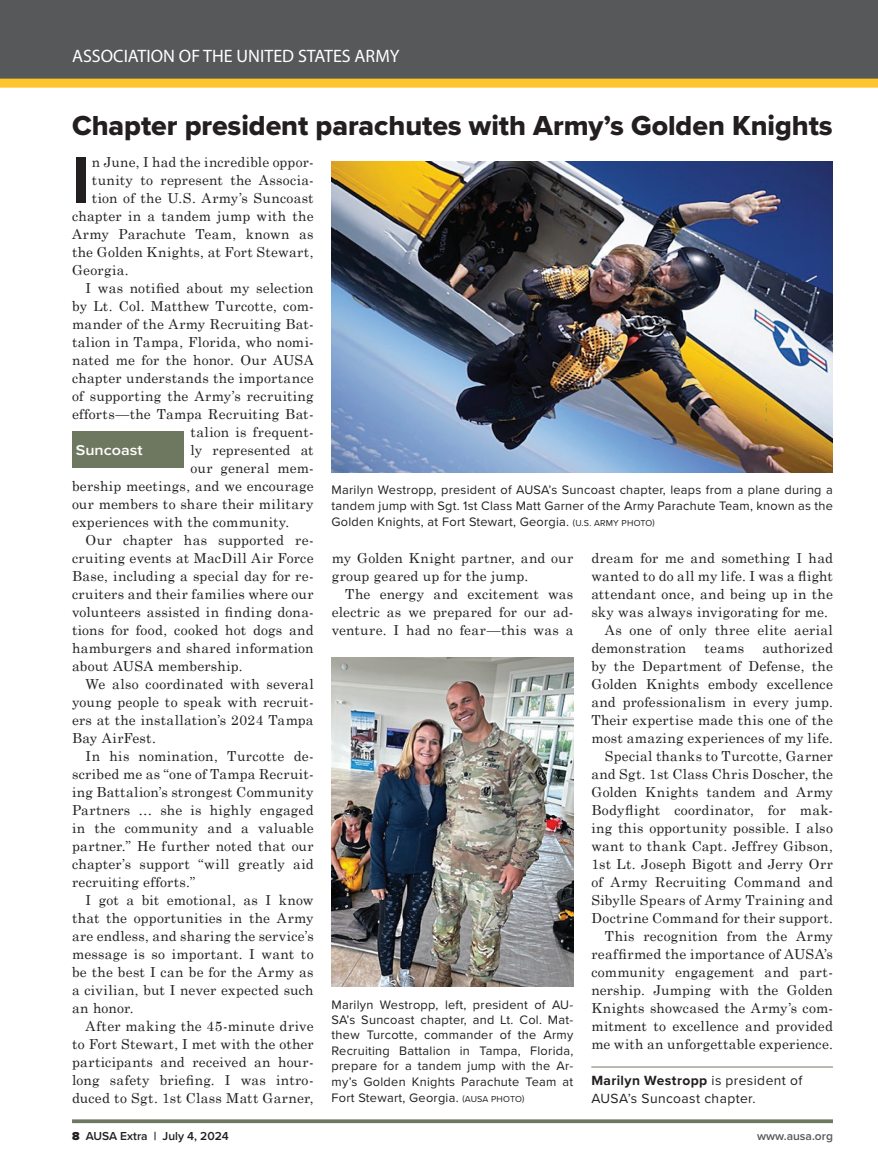
<style>
.page{position:relative;width:878px;height:1175px;background:#fff}
.page>*{position:absolute;margin:0;border:0;box-sizing:border-box;transform-origin:0 0}
.t1{font:700 67.8px "Proxima Nova";color:#231f20}
.t2{font:28.5px "Proxima Nova Extrabld";color:#231f20}
.t3{font:18px "Myriad Pro";color:#fff}
.t4{font:600 14.7px "Proxima Nova";color:#fff;scale:1.1 1}
.t5{font:13.8px/18px "Century Schoolbook";letter-spacing:.02em;color:#231f20}
.t6{font:13.8px/18px "Proxima Nova";letter-spacing:.03em;color:#231f20}
.t7{font:12.75px/15.6px "Proxima Nova";letter-spacing:.02em;color:#231f20;text-align:justify}
.t8{font:600 12px "Proxima Nova";color:#231f20}
.t9{font:600 12px "Proxima Nova";color:#57585a}
.s1{font-size:9px}
.s2{font-weight:700}
.s3{font-weight:900}
.s4{font-weight:900;color:#57585a}
</style>
<div class="page">
<svg style="left:72px;top:1119px;width:760px;height:4px;background:#7b8470"></svg>
<div style="left:0;top:0;width:878px;height:79px;background:#57585a"></div>
<div style="left:0;top:79px;width:878px;height:9px;background:#fec52e"></div>
<div style="left:72px;top:431px;width:112px;height:36px;background:#6e7861"></div>
<hr style="left:591px;top:1066px;width:241px;height:1px;background:#6e7861">
<img style="left:332px;top:162px;width:500px;height:310px">
<img style="left:332px;top:657px;width:241px;height:329px">
<h3 class="t3" style="left:72px;top:44px;width:329px">ASSOCIATION OF THE UNITED STATES ARMY</h3>
<h2 class="t2" style="left:72px;top:104px;width:762px">Chapter president parachutes with Army’s Golden Knights</h2>
<h1 class="t1" style="left:72px;top:129px;width:20px">I</h1>
<p class="t5" style="left:92px;top:151px;width:223px">n June, I had the incredible oppor-</p>
<p class="t5" style="left:92px;top:169px;width:223px">tunity to represent the Associa-</p>
<p class="t5" style="left:92px;top:187px;width:223px">tion of the U.S. Army’s Suncoast</p>
<p class="t5" style="left:72px;top:205px;width:243px">chapter in a tandem jump with the</p>
<p class="t5" style="left:72px;top:223px;width:243px">Army Parachute Team, known as</p>
<p class="t5" style="left:72px;top:241px;width:243px">the Golden Knights, at Fort Stewart,</p>
<p class="t5" style="left:72px;top:259px;width:58px">Georgia.</p>
<p class="t5" style="left:85px;top:277px;width:229px">I was notified about my selection</p>
<p class="t5" style="left:72px;top:295px;width:243px">by Lt. Col. Matthew Turcotte, com-</p>
<p class="t5" style="left:72px;top:313px;width:243px">mander of the Army Recruiting Bat-</p>
<p class="t5" style="left:72px;top:331px;width:243px">talion in Tampa, Florida, who nomi-</p>
<p class="t5" style="left:72px;top:349px;width:243px">nated me for the honor. Our AUSA</p>
<p class="t5" style="left:72px;top:367px;width:243px">chapter understands the importance</p>
<p class="t5" style="left:72px;top:385px;width:243px">of supporting the Army’s recruiting</p>
<p class="t5" style="left:72px;top:403px;width:243px">efforts—the Tampa Recruiting Bat-</p>
<p class="t5" style="left:190px;top:421px;width:124px">talion is frequent-</p>
<p class="t5" style="left:190px;top:439px;width:124px">ly represented at</p>
<p class="t5" style="left:190px;top:457px;width:124px">our general mem-</p>
<p class="t5" style="left:72px;top:475px;width:243px">bership meetings, and we encourage</p>
<p class="t5" style="left:72px;top:493px;width:243px">our members to share their military</p>
<p class="t5" style="left:72px;top:511px;width:219px">experiences with the community.</p>
<p class="t5" style="left:85px;top:529px;width:230px">Our chapter has supported re-</p>
<p class="t5" style="left:72px;top:547px;width:243px">cruiting events at MacDill Air Force</p>
<p class="t5" style="left:72px;top:565px;width:243px">Base, including a special day for re-</p>
<p class="t5" style="left:72px;top:583px;width:243px">cruiters and their families where our</p>
<p class="t5" style="left:72px;top:601px;width:243px">volunteers assisted in finding dona-</p>
<p class="t5" style="left:72px;top:619px;width:243px">tions for food, cooked hot dogs and</p>
<p class="t5" style="left:72px;top:637px;width:243px">hamburgers and shared information</p>
<p class="t5" style="left:72px;top:655px;width:172px">about AUSA membership.</p>
<p class="t5" style="left:85px;top:673px;width:230px">We also coordinated with several</p>
<p class="t5" style="left:72px;top:691px;width:243px">young people to speak with recruit-</p>
<p class="t5" style="left:72px;top:709px;width:243px">ers at the installation’s 2024 Tampa</p>
<p class="t5" style="left:72px;top:727px;width:85px">Bay AirFest.</p>
<p class="t5" style="left:85px;top:745px;width:230px">In his nomination, Turcotte de-</p>
<p class="t5" style="left:72px;top:763px;width:243px">scribed me as “one of Tampa Recruit-</p>
<p class="t5" style="left:72px;top:781px;width:243px">ing Battalion’s strongest Community</p>
<p class="t5" style="left:72px;top:799px;width:243px">Partners … she is highly engaged</p>
<p class="t5" style="left:72px;top:817px;width:243px">in the community and a valuable</p>
<p class="t5" style="left:72px;top:835px;width:243px">partner.” He further noted that our</p>
<p class="t5" style="left:72px;top:853px;width:243px">chapter’s support “will greatly aid</p>
<p class="t5" style="left:72px;top:871px;width:125px">recruiting efforts.”</p>
<p class="t5" style="left:85px;top:889px;width:230px">I got a bit emotional, as I know</p>
<p class="t5" style="left:72px;top:907px;width:243px">that the opportunities in the Army</p>
<p class="t5" style="left:72px;top:925px;width:243px">are endless, and sharing the service’s</p>
<p class="t5" style="left:72px;top:943px;width:243px">message is so important. I want to</p>
<p class="t5" style="left:72px;top:961px;width:243px">be the best I can be for the Army as</p>
<p class="t5" style="left:72px;top:979px;width:243px">a civilian, but I never expected such</p>
<p class="t5" style="left:72px;top:997px;width:63px">an honor.</p>
<p class="t5" style="left:85px;top:1015px;width:229px">After making the 45-minute drive</p>
<p class="t5" style="left:72px;top:1033px;width:243px">to Fort Stewart, I met with the other</p>
<p class="t5" style="left:72px;top:1051px;width:243px">participants and received an hour-</p>
<p class="t5" style="left:72px;top:1069px;width:243px">long safety briefing. I was intro-</p>
<p class="t5" style="left:72px;top:1087px;width:243px">duced to Sgt. 1st Class Matt Garner,</p>
<p class="t4" style="left:76px;top:439px;width:62px">Suncoast</p>
<p class="t7" style="left:331px;top:481px;width:503px;line-height:16px">Marilyn Westropp, president of AUSA’s Suncoast chapter, leaps from a plane during a tandem jump with Sgt. 1st Class Matt Garner of the Army Parachute Team, known as the Golden Knights, at Fort Stewart, Georgia. <span class="s1">(U.S. ARMY PHOTO)</span></p>
<p class="t5" style="left:591px;top:547px;width:243px">dream for me and something I had</p>
<p class="t5" style="left:591px;top:565px;width:243px">wanted to do all my life. I was a flight</p>
<p class="t5" style="left:591px;top:583px;width:243px">attendant once, and being up in the</p>
<p class="t5" style="left:591px;top:601px;width:238px">sky was always invigorating for me.</p>
<p class="t5" style="left:604px;top:619px;width:229px">As one of only three elite aerial</p>
<p class="t5" style="left:591px;top:637px;width:96px">demonstration</p>
<p class="t5" style="left:704px;top:637px;width:41px">teams</p>
<p class="t5" style="left:332px;top:547px;width:243px">my Golden Knight partner, and our group geared up for the jump.</p>
<p class="t5" style="left:332px;top:583px;width:243px;text-align:justify;text-indent:13px">The energy and excitement was electric as we prepared for our ad&shy;venture. I had no fear—this was a</p>
<p class="t5" style="left:591px;top:637px;width:243px;text-align:right">authorized<br>by the Department of Defense, the Golden Knights embody excellence and professionalism in every jump.<br>Their expertise made this one of the most amazing experiences of my life.<br>Special thanks to Turcotte, Garner and Sgt. 1st Class Chris Doscher, the Golden Knights tandem and Army Bodyflight coordinator, for mak&shy;ing this opportunity possible. I also want to thank Capt. Jeffrey Gibson, 1st Lt. Joseph Bigott and Jerry Orr of Army Recruiting Command and Sibylle Spears of Army Training and Doctrine Command for their support.<br>This recognition from the Army reaffirmed the importance of AUSA’s community engagement and part&shy;nership. Jumping with the Golden Knights showcased the Army’s com&shy;mitment to excellence and provided me with an unforgettable experience.</p>
<p class="t6" style="left:591px;top:1070px;width:212px"><span class="s2">Marilyn Westropp</span> is president of<br>AUSA’s Suncoast chapter.</p>
<p class="t7" style="left:331px;top:996px;width:243px">Marilyn Westropp, left, president of AU-SA’s Suncoast chapter, and Lt. Col. Mat&shy;thew Turcotte, commander of the Army Recruiting Battalion in Tampa, Florida, prepare for a tandem jump with the Ar&shy;my’s Golden Knights Parachute Team at Fort Stewart, Georgia. <span class="s1">(AUSA PHOTO)</span></p>
<p class="t8" style="left:72px;top:1126px;width:158px"><span class="s3">8</span> AUSA Extra <span class="s4">|</span> July 4, 2024</p>
<p class="t9" style="left:757px;top:1126px;width:77px">www.ausa.org</p>
</div>
